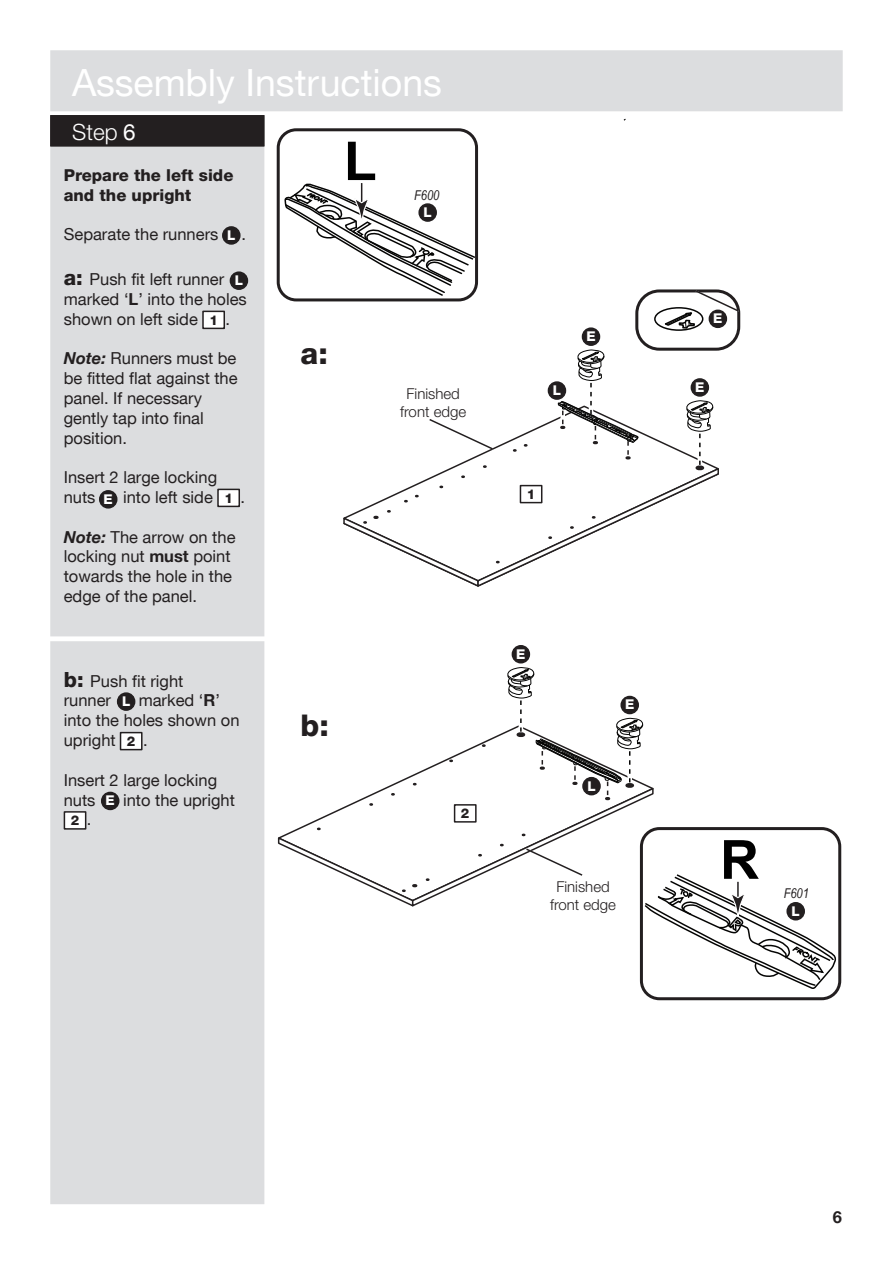
<style>
.page{position:relative;width:893px;height:1263px;background:#fff}
.page>*{position:absolute;margin:0;border:0;box-sizing:border-box;transform-origin:0 0}
.t1{font:700 54px "Arial";color:#000}
.t2{font:37.5px "Helvetica Neue CE";color:#fff}
.t3{font:800 30px "Helvetica Neue CE";color:#231f20}
.t4{font:300 22.5px "Helvetica Neue CE";color:#fff}
.t5{font:16.5px/19.8px "Helvetica Neue CE";color:#231f20}
.t6{font:800 16.5px/19.8px "Helvetica Neue CE";color:#231f20}
.t7{font:700 16.5px "Helvetica Neue CE";color:#231f20}
.t8{font:300 15px/18px "Helvetica Neue CE";color:#231f20;text-align:center}
.t9{font:800 13.5px "Helvetica Neue CE";color:#fff}
.t10{font:italic 13.5px/18px "Arial Narrow";color:#231f20;text-align:center}
.t11{font:800 13.5px "Helvetica Neue CE";color:#231f20}
.s1{font-weight:400}
.s2{font-weight:800;font-size:21px}
.s3{font-weight:700}
.s4{font-weight:700;font-style:italic}
.s5{font-family:"Helvetica Neue CE";font-weight:800;font-style:normal;color:#fff}
</style>
<div class="page">
<div style="left:51px;top:51px;width:791px;height:60px;background:#dcdddf"></div>
<div style="left:50px;top:50px;width:793px;height:61px;border:2px solid #dcdddf"></div>
<div style="left:51px;top:146px;width:213px;height:1057px;background:#dcdddf"></div>
<div style="left:50px;top:145px;width:214px;height:1059px;border:2px solid #dcdddf"></div>
<div style="left:277px;top:128px;width:201px;height:173px;border:3px solid #231f20;border-radius:18px"></div>
<svg style="left:284px;top:183px;width:193px;height:114px"></svg>
<div style="left:419px;top:204px;width:17px;height:17px;background:#231f20;border-radius:50%"></div>
<div style="left:418px;top:203px;width:19px;height:19px;border:2px solid #231f20;border-radius:50%"></div>
<div style="left:582px;top:328px;width:17px;height:17px;background:#231f20;border-radius:50%"></div>
<div style="left:582px;top:327px;width:18px;height:19px;border:2px solid #231f20;border-radius:50%"></div>
<svg style="left:343px;top:349px;width:376px;height:238px"></svg>
<div style="left:512px;top:646px;width:17px;height:17px;background:#231f20;border-radius:50%"></div>
<div style="left:512px;top:645px;width:18px;height:18px;border:2px solid #231f20;border-radius:50%"></div>
<div style="left:548px;top:382px;width:17px;height:17px;background:#231f20;border-radius:50%"></div>
<div style="left:548px;top:381px;width:18px;height:19px;border:2px solid #231f20;border-radius:50%"></div>
<div style="left:520px;top:486px;width:22px;height:17px;background:#fff"></div>
<div style="left:520px;top:485px;width:22px;height:18px;border:2px solid #231f20"></div>
<svg style="left:50px;top:636px;width:214px;height:5px"></svg>
<div style="left:203px;top:311px;width:21px;height:17px;background:#fff"></div>
<div style="left:202px;top:311px;width:23px;height:18px;border:2px solid #231f20"></div>
<div style="left:218px;top:489px;width:21px;height:17px;background:#fff"></div>
<div style="left:217px;top:489px;width:23px;height:18px;border:2px solid #231f20"></div>
<div style="left:223px;top:227px;width:17px;height:17px;background:#231f20;border-radius:50%"></div>
<div style="left:222px;top:226px;width:19px;height:19px;border:2px solid #231f20;border-radius:50%"></div>
<div style="left:100px;top:491px;width:17px;height:17px;background:#231f20;border-radius:50%"></div>
<div style="left:99px;top:490px;width:18px;height:19px;border:2px solid #231f20;border-radius:50%"></div>
<div style="left:64px;top:812px;width:22px;height:17px;background:#fff"></div>
<div style="left:64px;top:811px;width:22px;height:19px;border:2px solid #231f20"></div>
<div style="left:121px;top:733px;width:21px;height:17px;background:#fff"></div>
<div style="left:120px;top:732px;width:23px;height:18px;border:2px solid #231f20"></div>
<div style="left:102px;top:792px;width:17px;height:17px;background:#231f20;border-radius:50%"></div>
<div style="left:101px;top:792px;width:18px;height:18px;border:2px solid #231f20;border-radius:50%"></div>
<div style="left:230px;top:272px;width:17px;height:17px;background:#231f20;border-radius:50%"></div>
<div style="left:230px;top:271px;width:18px;height:19px;border:2px solid #231f20;border-radius:50%"></div>
<div style="left:640px;top:827px;width:201px;height:173px;border:3px solid #231f20;border-radius:18px"></div>
<svg style="left:277px;top:653px;width:559px;height:336px"></svg>
<div style="left:787px;top:903px;width:17px;height:17px;background:#231f20;border-radius:50%"></div>
<div style="left:786px;top:902px;width:19px;height:18px;border:2px solid #231f20;border-radius:50%"></div>
<div style="left:118px;top:693px;width:17px;height:17px;background:#231f20;border-radius:50%"></div>
<div style="left:117px;top:692px;width:18px;height:19px;border:2px solid #231f20;border-radius:50%"></div>
<div style="left:51px;top:116px;width:213px;height:30px;background:#231f20"></div>
<div style="left:50px;top:115px;width:214px;height:31px;border:2px solid #231f20"></div>
<svg style="left:655px;top:308px;width:48px;height:22px"></svg>
<div style="left:654px;top:307px;width:49px;height:24px;border:2px solid #050504;border-radius:50%"></div>
<div style="left:635px;top:289px;width:105px;height:62px;border:3px solid #231f20;border-radius:22px"></div>
<svg style="left:662px;top:289px;width:79px;height:40px"></svg>
<p class="t2" style="left:72px;top:60px;width:371px">Assembly Instructions</p>
<p class="t4" style="left:72px;top:118px;width:65px">Step <span class="s1">6</span></p>
<p class="t6" style="left:64px;top:165px;width:171px">Prepare the left side and the upright</p>
<p class="t5" style="left:64px;top:225px;width:156px">Separate the runners</p>
<p class="t5" style="left:241px;top:225px;width:6px">.</p>
<p class="t5" style="left:64px;top:270px;width:185px"><span class="s2">a:</span> Push fit left runner marked ‘<span class="s3">L</span>’ into the holes shown on left side</p>
<p class="t5" style="left:225px;top:309px;width:6px">.</p>
<p class="t5" style="left:64px;top:349px;width:175px"><span class="s4">Note:</span> Runners must be be fitted flat against the panel. If necessary gently tap into final position.</p>
<p class="t5" style="left:64px;top:468px;width:155px">Insert 2 large locking nuts</p>
<p class="t9" style="left:227px;top:227px;width:10px">L</p>
<p class="t9" style="left:235px;top:272px;width:10px">L</p>
<p class="t11" style="left:209px;top:312px;width:10px">1</p>
<p class="t5" style="left:123px;top:487px;width:91px">into left side</p>
<p class="t5" style="left:240px;top:487px;width:6px">.</p>
<p class="t5" style="left:64px;top:527px;width:173px"><span class="s4">Note:</span> The arrow on the locking nut <span class="s3">must</span> point towards the hole in the edge of the panel.</p>
<p class="t11" style="left:224px;top:490px;width:10px">1</p>
<p class="t9" style="left:104px;top:491px;width:11px">E</p>
<p class="t5" style="left:64px;top:671px;width:121px"><span class="s2">b:</span> Push fit right runner</p>
<p class="t5" style="left:64px;top:691px;width:177px;text-indent:75px">marked ‘<span class="s3">R</span>’ into the holes shown on upright</p>
<p class="t9" style="left:122px;top:693px;width:10px">L</p>
<p class="t11" style="left:127px;top:733px;width:10px">2</p>
<p class="t5" style="left:143px;top:730px;width:6px">.</p>
<p class="t5" style="left:64px;top:770px;width:155px">Insert 2 large locking nuts</p>
<p class="t5" style="left:123px;top:790px;width:113px">into the upright</p>
<p class="t9" style="left:106px;top:792px;width:11px">E</p>
<p class="t11" style="left:71px;top:812px;width:10px">2</p>
<p class="t5" style="left:64px;top:810px;width:29px">. .</p>
<p class="t1" style="left:344px;top:125px;width:34px">L</p>
<p class="t10" style="left:414px;top:186px;width:27px">F600</p>
<p class="t9" style="left:424px;top:204px;width:10px">L</p>
<p class="t3" style="left:301px;top:335px;width:29px">a:</p>
<p class="t8" style="left:400px;top:384px;width:67px">Finished front edge</p>
<p class="t3" style="left:300px;top:707px;width:30px">b:</p>
<p class="t11" style="left:461px;top:805px;width:10px">2</p>
<p class="t9" style="left:553px;top:382px;width:10px">L</p>
<p class="t9" style="left:586px;top:328px;width:11px">E</p>
<p class="t11" style="left:527px;top:486px;width:10px">1</p>
<p class="t9" style="left:516px;top:645px;width:11px">E</p>
<p class="t9" style="left:587px;top:777px;width:10px">L</p>
<p class="t9" style="left:625px;top:696px;width:11px">E</p>
<p class="t8" style="left:550px;top:877px;width:67px">Finished front edge</p>
<p class="t9" style="left:713px;top:310px;width:11px">E</p>
<p class="t9" style="left:695px;top:379px;width:11px">E</p>
<p class="t1" style="left:720px;top:824px;width:40px">R</p>
<p class="t10" style="left:784px;top:884px;width:27px">F601<br><span class="s5">L</span></p>
<p class="t7" style="left:833px;top:1207px;width:11px">6</p>
</div>
